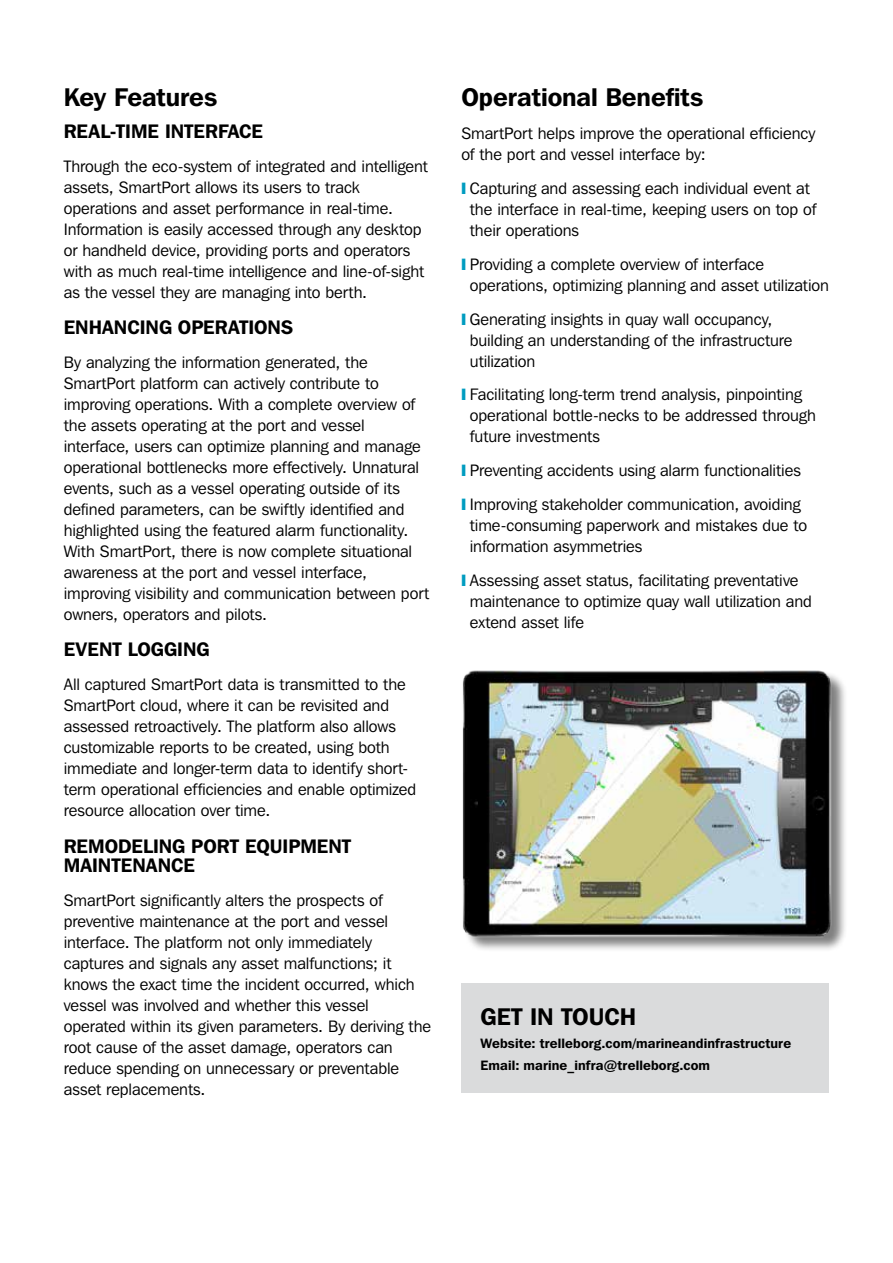
<style>
.page{position:relative;width:893px;height:1263px;background:#fff}
.page>*{position:absolute;margin:0;border:0;box-sizing:border-box;transform-origin:0 0}
.t1{font:600 25.5px "Franklin Gothic IT Cby BT";letter-spacing:-.005em;color:#000}
.t2{font:600 24px "Franklin Gothic IT Cby BT";letter-spacing:.005em;color:#000}
.t3{font:600 19.5px "Franklin Gothic IT Cby BT";color:#000}
.t4{font:16.5px/21px "Franklin Gothic IT Cby BT";letter-spacing:-.005em;color:#000}
.t5{font:600 13.5px/22.5px "Franklin Gothic IT Cby BT";letter-spacing:.01em;color:#000}
.s1{color:#009cc0}
</style>
<div class="page">
<div style="left:461px;top:983px;width:368px;height:110px;background:#dadbdc"></div>
<div style="left:464px;top:671px;width:383px;height:281px;background:#f3f3f3"></div>
<img style="left:462px;top:670px;width:381px;height:278px">
<h1 class="t1" style="left:64px;top:81px;width:155px">Key Features</h1>
<p class="t3" style="left:64px;top:119px;width:154px">Real-tim e interfac</p>
<p class="t3" style="left:252px;top:119px;width:13px">e</p>
<p class="t4" style="left:64px;top:155px;width:366px">Through the eco-system of integrated and intelligent assets, SmartPort allows its users to track operations and asset performance in real-time.<br>Information is easily accessed through any desktop or handheld device, providing ports and operators with as much real-time intelligence and line-of-sight as the vessel they are managing into berth.</p>
<p class="t3" style="left:64px;top:315px;width:51px">En hancin</p>
<p class="t3" style="left:159px;top:315px;width:68px">g operations</p>
<p class="t4" style="left:64px;top:351px;width:367px">By analyzing the information generated, the SmartPort platform can actively contribute to improving operations. With a complete overview of the assets operating at the port and vessel interface, users can optimize planning and manage operational bottlenecks more effectively. Unnatural events, such as a vessel operating outside of its defined parameters, can be swiftly identified and highlighted using the featured alarm functionality.<br>With SmartPort, there is now complete situational awareness at the port and vessel interface, improving visibility and communication between port owners, operators and pilots.</p>
<p class="t3" style="left:64px;top:637px;width:147px">Event logging</p>
<p class="t4" style="left:64px;top:674px;width:354px">All captured SmartPort data is transmitted to the SmartPort cloud, where it can be revisited and assessed retroactively. The platform also allows customizable reports to be created, using both immediate and longer-term data to identify short&shy;term operational efficiencies and enable optimized resource allocation over time.</p>
<p class="t3" style="left:64px;top:834px;width:40px">Remod</p>
<p class="t3" style="left:132px;top:834px;width:73px">eling port</p>
<p class="t3" style="left:245px;top:834px;width:95px">equipm ent</p>
<p class="t3" style="left:64px;top:853px;width:13px">maint</p>
<p class="t3" style="left:121px;top:853px;width:25px">enanc</p>
<p class="t3" style="left:184px;top:853px;width:13px">e</p>
<p class="t4" style="left:64px;top:889px;width:369px">SmartPort significantly alters the prospects of preventive maintenance at the port and vessel interface. The platform not only immediately captures and signals any asset malfunctions; it knows the exact time the incident occurred, which vessel was involved and whether this vessel operated within its given parameters. By deriving the root cause of the asset damage, operators can reduce spending on unnecessary or preventable asset replacements.</p>
<h1 class="t1" style="left:461px;top:81px;width:244px">Operational Benefits</h1>
<p class="t4" style="left:461px;top:123px;width:355px">SmartPort helps improve the operational efficiency of the port and vessel interface by:</p>
<p class="t4" style="left:470px;top:178px;width:348px;text-indent:-8px"><span class="s1">❙</span> Capturing and assessing each individual event at the interface in real-time, keeping users on top of their operations</p>
<p class="t4" style="left:470px;top:253px;width:361px;text-indent:-8px"><span class="s1">❙</span> Providing a complete overview of interface operations, optimizing planning and asset utilization</p>
<p class="t4" style="left:470px;top:308px;width:324px;text-indent:-8px"><span class="s1">❙</span> Generating insights in quay wall occupancy, building an understanding of the infrastructure utilization</p>
<p class="t4" style="left:470px;top:384px;width:348px;text-indent:-8px"><span class="s1">❙</span> Facilitating long-term trend analysis, pinpointing operational bottle-necks to be addressed through future investments</p>
<p class="t4" style="left:461px;top:453px;width:341px;line-height:33.8px"><span class="s1">❙</span> Preventing accidents using alarm functionalities <span class="s1">❙</span> Improving stakeholder communication, avoiding</p>
<p class="t4" style="left:470px;top:514px;width:339px">time-consuming paperwork and mistakes due to information asymmetries</p>
<p class="t4" style="left:470px;top:569px;width:344px;text-indent:-8px"><span class="s1">❙</span> Assessing asset status, facilitating preventative maintenance to optimize quay wall utilization and extend asset life</p>
<h2 class="t2" style="left:480px;top:1001px;width:157px">Get In Touch</h2>
<p class="t5" style="left:480px;top:1031px;width:312px">Website: trelleborg.com/marineandinfrastructure<br>Email: marine_infra@trelleborg.com</p>
</div>
